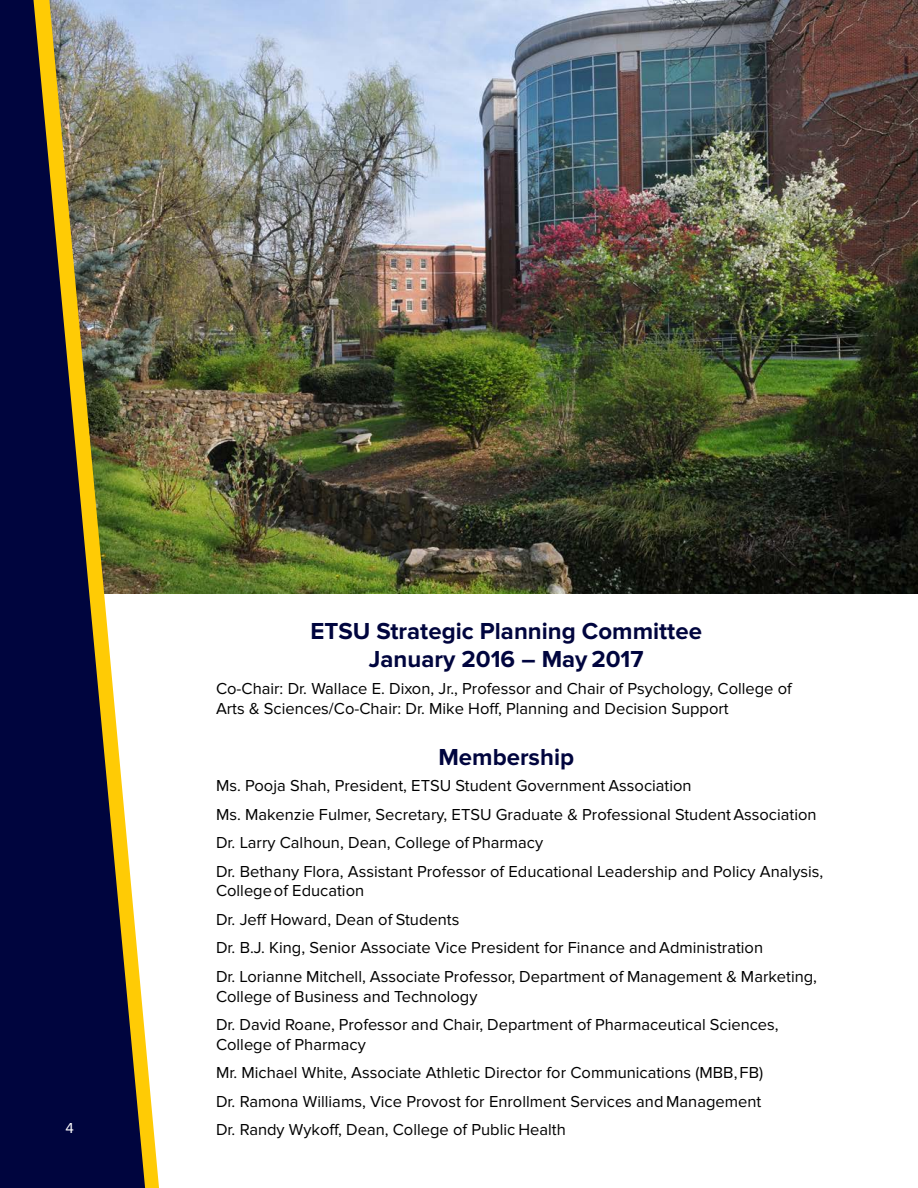
<style>
.page{position:relative;width:918px;height:1188px;background:#fff}
.page>*{position:absolute;margin:0;border:0;box-sizing:border-box;transform-origin:0 0}
.t1{font:700 24px/28.8px "Proxima Nova";color:#00053e;text-align:center}
.t2{font:16.5px/28.5px "Proxima Nova";color:#000}
.t3{font:15px "Proxima Nova";color:#fff}
</style>
<div class="page">
<img style="left:315px;top:0;width:603px;height:594px">
<img style="left:146px;top:0;width:169px;height:1188px">
<img style="left:0;top:0;width:146px;height:1188px">
<p class="t3" style="left:65px;top:1120px;width:10px">4</p>
<h1 class="t1" style="left:311px;top:617px;width:393px">ETSU Strategic Planning Committee<br>January 2016 – May 2017</h1>
<p class="t2" style="left:216px;top:679px;width:577px;line-height:19.8px">Co-Chair: Dr. Wallace E. Dixon, Jr., Professor and Chair of Psychology, College of<br>Arts &amp; Sciences/Co-Chair: Dr. Mike Hoff, Planning and Decision Support</p>
<h1 class="t1" style="left:438px;top:743px;width:137px">Membership</h1>
<p class="t2" style="left:216px;top:772px;width:609px">Ms. Pooja Shah, President, ETSU Student Government Association<br>Ms. Makenzie Fulmer, Secretary, ETSU Graduate &amp; Professional Student Association Dr. Larry Calhoun, Dean, College of Pharmacy<br>Dr. Bethany Flora, Assistant Professor of Educational Leadership and Policy Analysis,</p>
<p class="t2" style="left:216px;top:877px;width:603px">College of Education<br>Dr. Jeff Howard, Dean of Students<br>Dr. B.J. King, Senior Associate Vice President for Finance and Administration<br>Dr. Lorianne Mitchell, Associate Professor, Department of Management &amp; Marketing,</p>
<p class="t2" style="left:216px;top:982px;width:564px">College of Business and Technology<br>Dr. David Roane, Professor and Chair, Department of Pharmaceutical Sciences,</p>
<p class="t2" style="left:216px;top:1030px;width:549px">College of Pharmacy<br>Mr. Michael White, Associate Athletic Director for Communications (MBB, FB)<br>Dr. Ramona Williams, Vice Provost for Enrollment Services and Management Dr. Randy Wykoff, Dean, College of Public Health</p>
</div>
